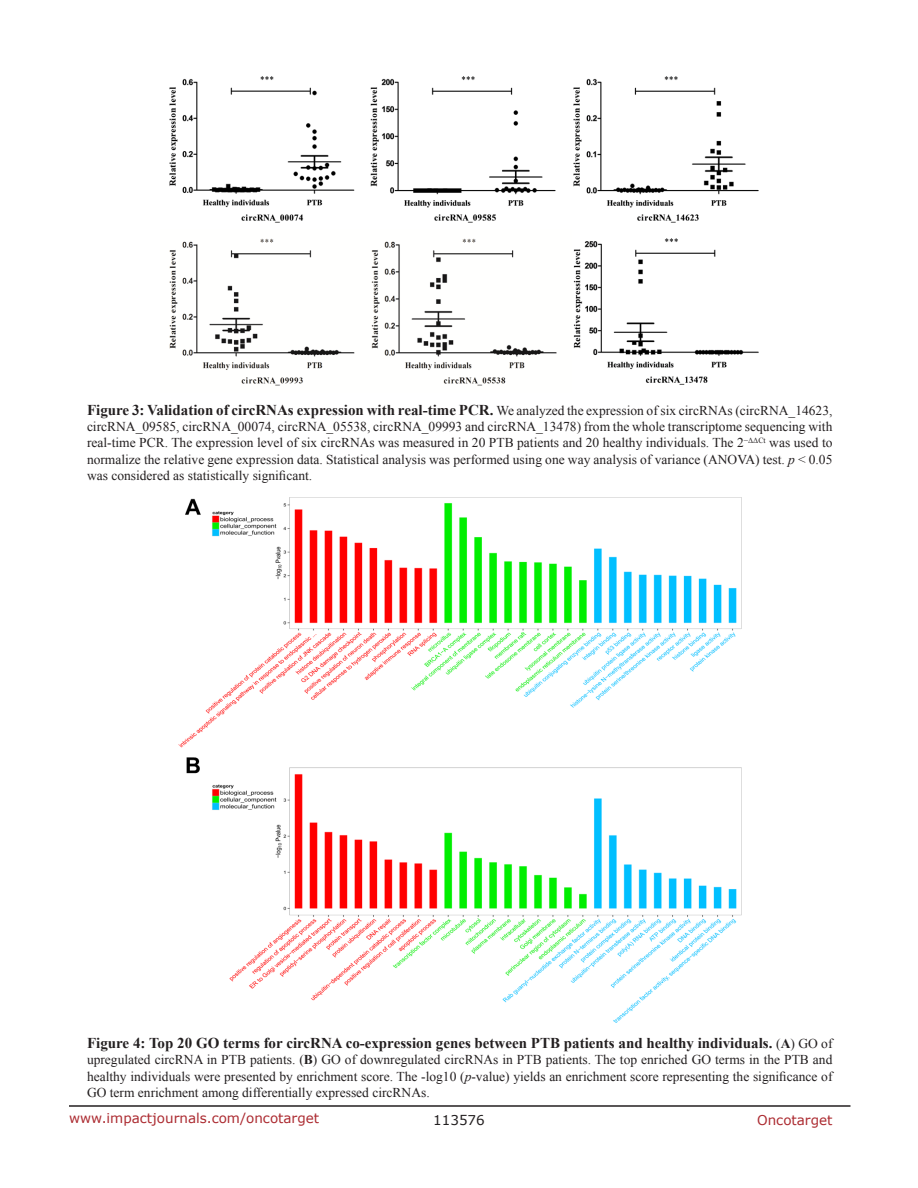
<style>
.page{position:relative;width:918px;height:1188px;background:#fff}
.page>*{position:absolute;margin:0;border:0;box-sizing:border-box;transform-origin:0 0}
.FigureText{font:700 15px "Times New Roman";color:#231f20}
.FigureText-2{font:13.5px/16.2px "Times New Roman";color:#231f20;text-align:justify}
.t1{font:13.5px "Verdana";color:#ac2b31}
.t2{font:13.5px "Verdana";color:#231f20}
.s1{font-weight:400;font-size:13.5px}
.s2{font-style:italic}
.s3{font-size:13.5px}
.s4{font-weight:700}
</style>
<div class="page">
<hr style="left:69px;top:1105px;width:781px;height:2px;background:#231f20">
<img style="left:169px;top:76px;width:590px;height:310px">
<img style="left:178px;top:498px;width:563px;height:524px">
<p class="FigureText" style="left:87px;top:400px;width:747px">Figure 3: Validation of circRNAs expression with real-time PCR. <span class="s1">We analyzed the expression of six circRNAs (circRNA_14623,</span></p>
<p class="FigureText-2" style="left:87px;top:418px;width:747px">circRNA_09585, circRNA_00074, circRNA_05538, circRNA_09993 and circRNA_13478) from the whole transcriptome sequencing with real-time PCR. The expression level of six circRNAs was measured in 20 PTB patients and 20 healthy individuals. The 2<sup>−ΔΔCt</sup> was used to normalize the relative gene expression data. Statistical analysis was performed using one way analysis of variance (ANOVA) test. <span class="s2">p</span> &lt; 0.05 was considered as statistically significant.</p>
<p class="FigureText" style="left:87px;top:1033px;width:747px">Figure 4: Top 20 GO terms for circRNA co-expression genes between PTB patients and healthy individuals. <span class="s1">(</span><span class="s3">A</span><span class="s1">) GO of</span></p>
<p class="FigureText-2" style="left:87px;top:1052px;width:747px">upregulated circRNA in PTB patients. (<span class="s4">B</span>) GO of downregulated circRNAs in PTB patients. The top enriched GO terms in the PTB and healthy individuals were presented by enrichment score. The -log10 (<span class="s2">p</span>-value) yields an enrichment score representing the significance of GO term enrichment among differentially expressed circRNAs.</p>
<p class="t1" style="left:69px;top:1109px;width:252px">www.impactjournals.com/oncotarget</p>
<p class="t2" style="left:433px;top:1111px;width:53px">113576</p>
<p class="t1" style="left:757px;top:1111px;width:77px">Oncotarget</p>
</div>
